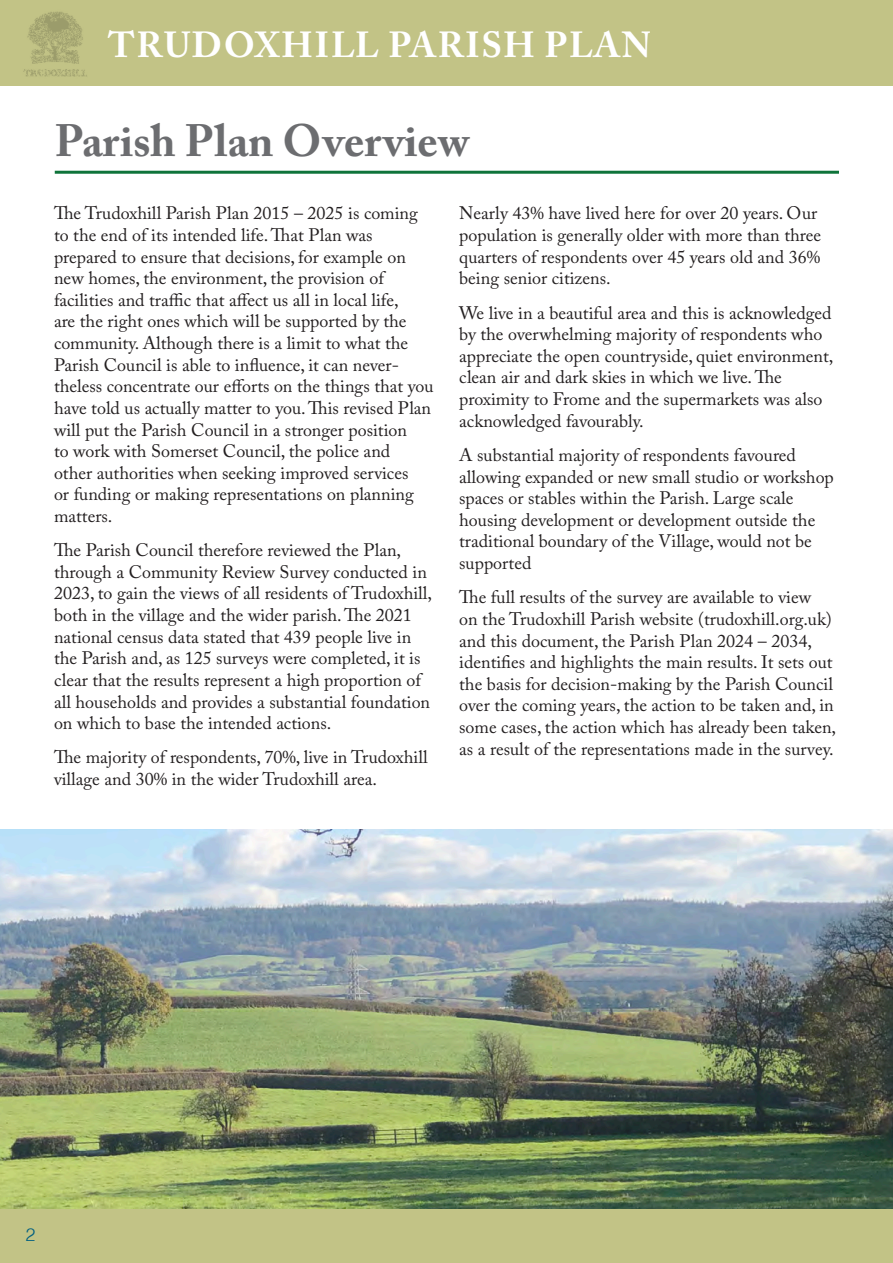
<style>
.page{position:relative;width:893px;height:1263px;background:#fff}
.page>*{position:absolute;margin:0;border:0;box-sizing:border-box;transform-origin:0 0}
.t1{font:700 45px "Adobe Caslon Pro";color:#6c6d70}
.t2{font:700 36px "Adobe Caslon Pro";letter-spacing:.04em;color:#fff}
.t3{font:18px/21.6px "Adobe Caslon Pro";color:#231f20}
.t4{font:300 18px "Helvetica";color:#005e80}
</style>
<div class="page">
<div style="left:0;top:0;width:893px;height:85px;background:#c2c386"></div>
<img style="left:23px;top:11px;width:64px;height:66px">
<div style="left:0;top:1210px;width:893px;height:53px;background:#c2c386"></div>
<hr style="left:55px;top:171px;width:784px;height:3px;background:#0e743a">
<img style="left:0;top:829px;width:893px;height:380px">
<h2 class="t2" style="left:108px;top:24px;width:544px">TRUDOXHILL PARISH PLAN</h2>
<p class="t1" style="left:55px;top:114px;width:416px">Parish Plan Overview</p>
<p class="t3" style="left:54px;top:202px;width:381px">The Trudoxhill Parish Plan 2015 – 2025 is coming to the end of its intended life. That Plan was prepared to ensure that decisions, for example on new homes, the environment, the provision of facilities and traffic that affect us all in local life,<br>are the right ones which will be supported by the community. Although there is a limit to what the Parish Council is able to influence, it can never&shy;theless concentrate our efforts on the things that you have told us actually matter to you. This revised Plan will put the Parish Council in a stronger position<br>to work with Somerset Council, the police and<br>other authorities when seeking improved services<br>or funding or making representations on planning matters.</p>
<p class="t3" style="left:54px;top:539px;width:380px">The Parish Council therefore reviewed the Plan, through a Community Review Survey conducted in 2023, to gain the views of all residents of Trudoxhill, both in the village and the wider parish. The 2021 national census data stated that 439 people live in the Parish and, as 125 surveys were completed, it is clear that the results represent a high proportion of all households and provides a substantial foundation on which to base the intended actions.</p>
<p class="t3" style="left:54px;top:746px;width:375px">The majority of respondents, 70%, live in Trudoxhill village and 30% in the wider Trudoxhill area.</p>
<p class="t3" style="left:459px;top:202px;width:363px">Nearly 43% have lived here for over 20 years. Our population is generally older with more than three quarters of respondents over 45 years old and 36% being senior citizens.</p>
<p class="t3" style="left:459px;top:302px;width:376px">We live in a beautiful area and this is acknowledged by the overwhelming majority of respondents who appreciate the open countryside, quiet environment, clean air and dark skies in which we live. The proximity to Frome and the supermarkets was also acknowledged favourably.</p>
<p class="t3" style="left:459px;top:444px;width:376px">A substantial majority of respondents favoured allowing expanded or new small studio or workshop spaces or stables within the Parish. Large scale housing development or development outside the traditional boundary of the Village, would not be supported</p>
<p class="t3" style="left:459px;top:586px;width:378px">The full results of the survey are available to view<br>on the Trudoxhill Parish website (trudoxhill.org.uk) and this document, the Parish Plan 2024 – 2034, identifies and highlights the main results. It sets out the basis for decision-making by the Parish Council over the coming years, the action to be taken and, in some cases, the action which has already been taken, as a result of the representations made in the survey.</p>
<p class="t4" style="left:26px;top:1219px;width:12px">2</p>
</div>
